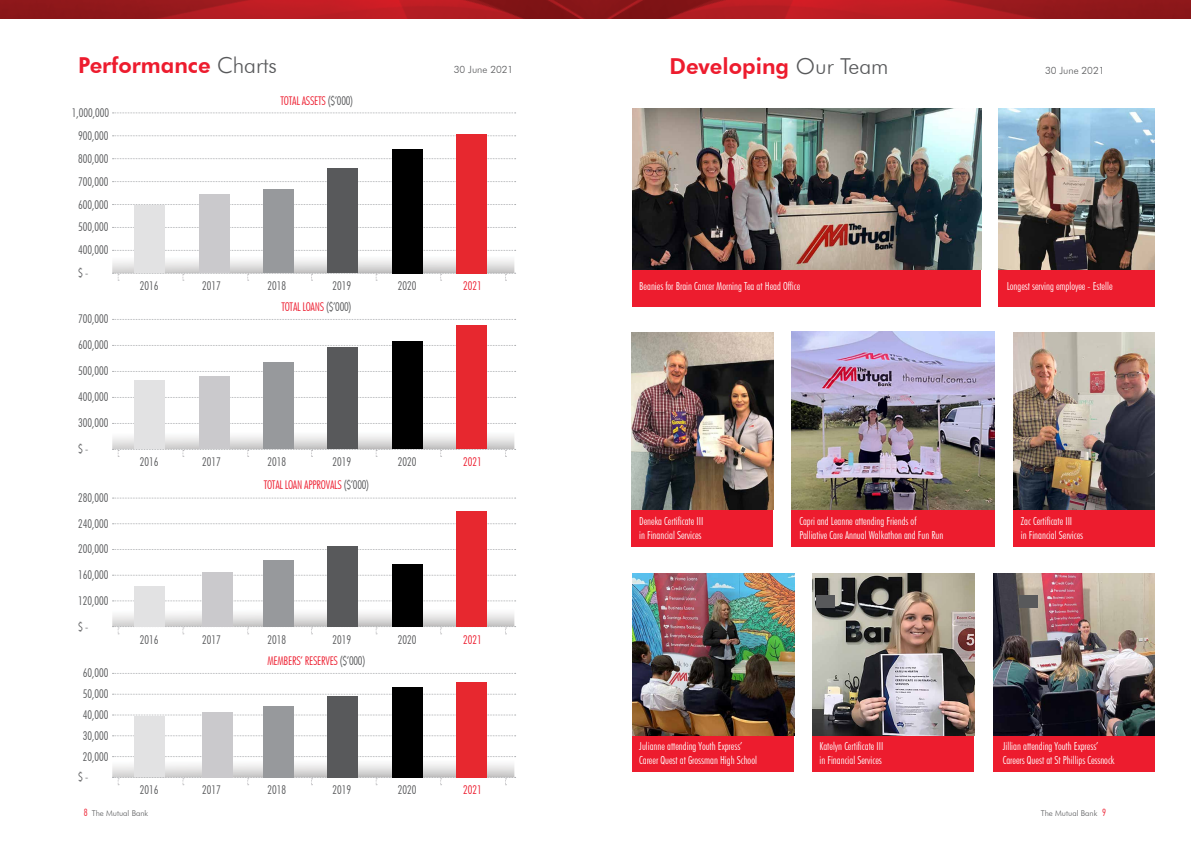
<style>
.page{position:relative;width:1191px;height:842px;background:#fff}
.page>*{position:absolute;margin:0;border:0;box-sizing:border-box;transform-origin:0 0}
.t1{font:800 22px "Futura BT";color:#ed1c2e}
.t2{font:300 condensed 12px/22.9px "Futura BT";color:#58595b;text-align:justify}
.t3{font:300 condensed 12px "Futura BT";letter-spacing:-.02em;color:#ed1c2e}
.t4{font:300 condensed 11px/14px "Futura BT";color:#fff}
.t5{font:300 10px "Futura BT";color:#58595b}
.t6{font:300 8px "Futura BT";color:#58595b}
.s1{font-weight:300;color:#58595b}
.s2{color:#58595b}
.s3{font-stretch:condensed;font-size:10px;color:#ed1c2e}
</style>
<div class="page">
<div style="left:632px;top:270px;width:349px;height:36px;background:#ed1c2e"></div>
<div style="left:631px;top:510px;width:142px;height:37px;background:#ed1c2e"></div>
<div style="left:791px;top:510px;width:203px;height:37px;background:#ed1c2e"></div>
<div style="left:1013px;top:510px;width:142px;height:37px;background:#ed1c2e"></div>
<div style="left:998px;top:270px;width:157px;height:36px;background:#ed1c2e"></div>
<div style="left:632px;top:735px;width:162px;height:37px;background:#ed1c2e"></div>
<div style="left:812px;top:735px;width:162px;height:37px;background:#ed1c2e"></div>
<div style="left:993px;top:735px;width:162px;height:37px;background:#ed1c2e"></div>
<svg style="left:112px;top:673px;width:403px;height:1px"></svg>
<svg style="left:112px;top:694px;width:403px;height:1px"></svg>
<svg style="left:112px;top:715px;width:403px;height:1px"></svg>
<svg style="left:112px;top:735px;width:403px;height:1px"></svg>
<svg style="left:112px;top:498px;width:403px;height:1px"></svg>
<svg style="left:112px;top:523px;width:403px;height:1px"></svg>
<svg style="left:112px;top:549px;width:403px;height:1px"></svg>
<svg style="left:112px;top:575px;width:403px;height:1px"></svg>
<svg style="left:112px;top:319px;width:403px;height:1px"></svg>
<svg style="left:112px;top:345px;width:403px;height:1px"></svg>
<svg style="left:112px;top:371px;width:403px;height:1px"></svg>
<svg style="left:112px;top:397px;width:403px;height:1px"></svg>
<svg style="left:112px;top:113px;width:403px;height:1px"></svg>
<svg style="left:112px;top:136px;width:403px;height:1px"></svg>
<svg style="left:112px;top:158px;width:403px;height:1px"></svg>
<svg style="left:112px;top:181px;width:403px;height:1px"></svg>
<svg style="left:112px;top:204px;width:403px;height:1px"></svg>
<svg style="left:112px;top:227px;width:403px;height:1px"></svg>
<img style="left:632px;top:574px;width:162px;height:161px">
<img style="left:812px;top:574px;width:162px;height:161px">
<img style="left:993px;top:574px;width:162px;height:161px">
<svg style="left:112px;top:249px;width:403px;height:32px"></svg>
<svg style="left:112px;top:423px;width:403px;height:34px"></svg>
<svg style="left:112px;top:601px;width:403px;height:34px"></svg>
<svg style="left:112px;top:753px;width:403px;height:32px"></svg>
<img style="left:0;top:0;width:595px;height:19px">
<svg style="left:595px;top:0;width:596px;height:19px;background:#a3191e"></svg>
<img style="left:632px;top:108px;width:349px;height:162px">
<img style="left:791px;top:332px;width:203px;height:178px">
<img style="left:631px;top:332px;width:142px;height:178px">
<img style="left:998px;top:108px;width:157px;height:162px">
<img style="left:1013px;top:332px;width:142px;height:178px">
<div style="left:816px;top:595px;width:18px;height:12px;background:#58595b"></div>
<div style="left:1019px;top:595px;width:18px;height:12px;background:#58595b"></div>
<div style="left:135px;top:381px;width:30px;height:68px;background:#e2e2e3"></div>
<div style="left:263px;top:189px;width:31px;height:84px;background:#97999c"></div>
<div style="left:263px;top:363px;width:31px;height:86px;background:#97999c"></div>
<div style="left:263px;top:560px;width:31px;height:67px;background:#97999c"></div>
<div style="left:135px;top:586px;width:30px;height:40px;background:#e2e2e3"></div>
<div style="left:135px;top:716px;width:30px;height:61px;background:#e2e2e3"></div>
<div style="left:199px;top:377px;width:30px;height:72px;background:#cac9cc"></div>
<div style="left:328px;top:169px;width:30px;height:104px;background:#58595b"></div>
<div style="left:392px;top:149px;width:30px;height:124px;background:#000"></div>
<div style="left:456px;top:134px;width:31px;height:139px;background:#e7282f"></div>
<div style="left:328px;top:347px;width:30px;height:102px;background:#58595b"></div>
<div style="left:392px;top:341px;width:30px;height:108px;background:#000"></div>
<div style="left:456px;top:325px;width:31px;height:124px;background:#e7282f"></div>
<div style="left:328px;top:546px;width:30px;height:81px;background:#58595b"></div>
<div style="left:392px;top:564px;width:30px;height:63px;background:#000"></div>
<div style="left:456px;top:511px;width:31px;height:116px;background:#e7282f"></div>
<div style="left:202px;top:572px;width:30px;height:55px;background:#cac9cc"></div>
<div style="left:202px;top:712px;width:30px;height:65px;background:#cac9cc"></div>
<div style="left:263px;top:706px;width:31px;height:71px;background:#97999c"></div>
<div style="left:328px;top:696px;width:30px;height:81px;background:#58595b"></div>
<div style="left:392px;top:687px;width:30px;height:90px;background:#000"></div>
<div style="left:456px;top:682px;width:31px;height:95px;background:#e7282f"></div>
<div style="left:135px;top:206px;width:30px;height:67px;background:#e2e2e3"></div>
<div style="left:199px;top:195px;width:30px;height:78px;background:#cac9cc"></div>
<h1 class="t1" style="left:78px;top:52px;width:200px">Performance <span class="s1">Charts</span></h1>
<p class="t5" style="left:454px;top:64px;width:61px">30 June 2021</p>
<h1 class="t1" style="left:669px;top:52px;width:221px">Developing <span class="s1">Our Team</span></h1>
<p class="t5" style="left:1045px;top:64px;width:61px">30 June 2021</p>
<p class="t3" style="left:280px;top:93px;width:74px">TOTAL ASSETS <span class="s2">($’000)</span></p>
<p class="t2" style="left:72px;top:101px;width:39px">1,000,000</p>
<p class="t2" style="left:78px;top:124px;width:32px">900,000<br>800,000<br>700,000<br>600,000<br>500,000<br>400,000 $ -</p>
<p class="t2" style="left:78px;top:306px;width:32px;line-height:26px">700,000<br>600,000<br>500,000<br>400,000<br>300,000 $ -</p>
<p class="t2" style="left:78px;top:485px;width:32px;line-height:25.7px">280,000<br>240,000<br>200,000<br>160,000<br>120,000 $ -</p>
<p class="t2" style="left:83px;top:661px;width:27px">60,000</p>
<p class="t2" style="left:83px;top:682px;width:27px">50,000</p>
<p class="t2" style="left:83px;top:703px;width:27px">40,000</p>
<p class="t2" style="left:83px;top:724px;width:27px">30,000</p>
<p class="t2" style="left:83px;top:745px;width:27px">20,000</p>
<p class="t2" style="left:78px;top:766px;width:12px">$ -</p>
<p class="t2" style="left:140px;top:274px;width:20px">2016</p>
<p class="t2" style="left:202px;top:274px;width:20px">2017</p>
<p class="t2" style="left:267px;top:274px;width:20px">2018</p>
<p class="t2" style="left:332px;top:274px;width:20px">2019</p>
<p class="t2" style="left:398px;top:274px;width:20px">2020</p>
<p class="t3" style="left:463px;top:279px;width:20px">2021</p>
<p class="t4" style="left:639px;top:279px;width:163px">Beanies for Brain Cancer Morning Tea at Head Office</p>
<p class="t4" style="left:1006px;top:279px;width:107px">Longest serving employee - Estelle</p>
<p class="t3" style="left:281px;top:299px;width:72px">TOTAL LOANS <span class="s2">($’000)</span></p>
<p class="t2" style="left:140px;top:450px;width:20px">2016</p>
<p class="t2" style="left:202px;top:450px;width:20px">2017</p>
<p class="t2" style="left:267px;top:450px;width:20px">2018</p>
<p class="t2" style="left:332px;top:450px;width:20px">2019</p>
<p class="t2" style="left:398px;top:450px;width:20px">2020</p>
<p class="t3" style="left:463px;top:455px;width:20px">2021</p>
<p class="t3" style="left:264px;top:477px;width:107px">TOTAL LOAN APPROVALS <span class="s2">($’000)</span></p>
<p class="t2" style="left:140px;top:628px;width:20px">2016</p>
<p class="t2" style="left:202px;top:628px;width:20px">2017</p>
<p class="t2" style="left:267px;top:628px;width:20px">2018</p>
<p class="t2" style="left:332px;top:628px;width:20px">2019</p>
<p class="t2" style="left:398px;top:628px;width:20px">2020</p>
<p class="t3" style="left:463px;top:632px;width:20px">2021</p>
<p class="t3" style="left:267px;top:653px;width:99px">MEMBERS’ RESERVES <span class="s2">($’000)</span></p>
<p class="t2" style="left:140px;top:778px;width:20px">2016</p>
<p class="t2" style="left:202px;top:778px;width:20px">2017</p>
<p class="t2" style="left:267px;top:778px;width:20px">2018</p>
<p class="t2" style="left:332px;top:778px;width:20px">2019</p>
<p class="t2" style="left:398px;top:778px;width:20px">2020</p>
<p class="t3" style="left:463px;top:783px;width:20px">2021</p>
<p class="t4" style="left:639px;top:514px;width:66px">Deneka Certificate III in Financial Services</p>
<p class="t4" style="left:799px;top:514px;width:146px">Capri and Leanne attending Friends of<br>Palliative Care Annual Walkathon and Fun Run</p>
<p class="t4" style="left:1020px;top:514px;width:64px">Zac Certificate III<br>in Financial Services</p>
<p class="t4" style="left:819px;top:739px;width:65px">Katelyn Certificate III in Financial Services</p>
<p class="t4" style="left:639px;top:739px;width:119px">Julianne attending Youth Express’<br>Career Quest at Grossman High School</p>
<p class="t4" style="left:1002px;top:739px;width:113px">Jillian attending Youth Express’<br>Careers Quest at St Phillips Cessnock</p>
<p class="t6" style="left:84px;top:808px;width:66px"><span class="s3">8</span> The Mutual Bank</p>
<p class="t6" style="left:1040px;top:808px;width:67px">The Mutual Bank <span class="s3">9</span></p>
</div>
